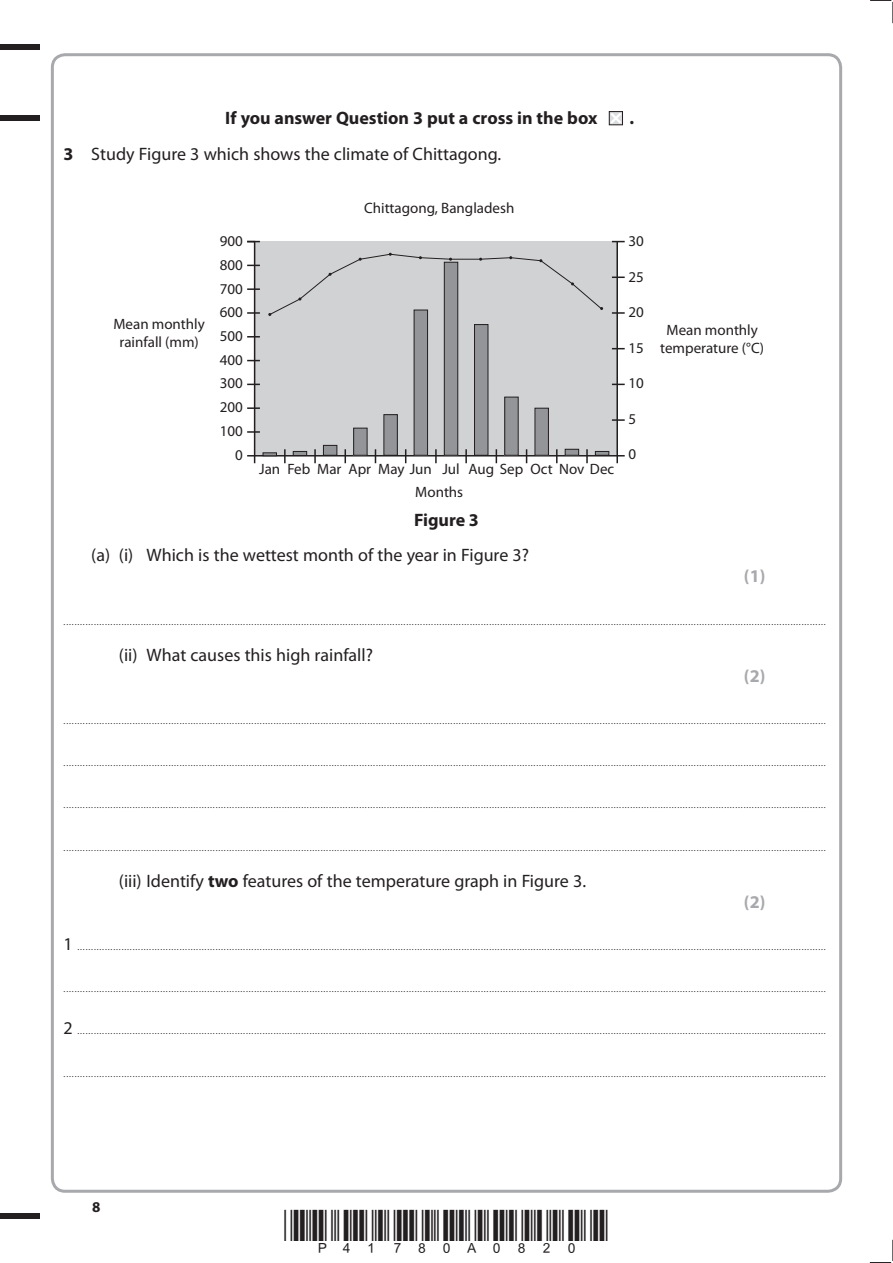
<style>
.page{position:relative;width:893px;height:1263px;background:#fff}
.page>*{position:absolute;margin:0;border:0;box-sizing:border-box;transform-origin:0 0}
.t1{font:18px "Myriad Pro";color:#231f20}
.t2{font:700 18px "Myriad Pro";color:#231f20}
.t3{font:700 18px "Myriad Pro";color:#a8a9ad}
.t4{font:15px/18px "Myriad Pro";color:#231f20;text-align:center}
.t5{font:700 15px "Myriad Pro";color:#231f20}
.t6{font:9px "Myriad Pro";color:#231f20}
.s1{font-weight:700}
.s2{font-size:18px}
</style>
<div class="page">
<div style="left:0;top:44px;width:40px;height:5px;background:#231f20"></div>
<div style="left:0;top:1214px;width:40px;height:5px;background:#231f20"></div>
<svg style="left:870px;top:0;width:23px;height:23px"></svg>
<svg style="left:869px;top:1240px;width:24px;height:23px"></svg>
<svg style="left:253px;top:457px;width:2px;height:6px"></svg>
<svg style="left:314px;top:457px;width:2px;height:6px"></svg>
<svg style="left:344px;top:457px;width:2px;height:6px"></svg>
<svg style="left:465px;top:457px;width:2px;height:6px"></svg>
<svg style="left:495px;top:457px;width:2px;height:6px"></svg>
<svg style="left:616px;top:455px;width:8px;height:8px"></svg>
<svg style="left:618px;top:419px;width:6px;height:2px"></svg>
<svg style="left:618px;top:312px;width:6px;height:2px"></svg>
<svg style="left:247px;top:240px;width:371px;height:217px"></svg>
<div style="left:263px;top:452px;width:14px;height:4px;border:1px solid #231f20"></div>
<div style="left:293px;top:451px;width:14px;height:5px;background:#939598"></div>
<div style="left:293px;top:451px;width:14px;height:5px;border:1px solid #231f20"></div>
<div style="left:323px;top:445px;width:14px;height:10px;background:#939598"></div>
<div style="left:323px;top:445px;width:14px;height:11px;border:1px solid #231f20"></div>
<div style="left:353px;top:428px;width:14px;height:27px;background:#939598"></div>
<div style="left:353px;top:428px;width:14px;height:28px;border:1px solid #231f20"></div>
<div style="left:384px;top:415px;width:13px;height:40px;background:#939598"></div>
<div style="left:414px;top:310px;width:13px;height:145px;background:#939598"></div>
<div style="left:414px;top:310px;width:14px;height:146px;border:1px solid #231f20"></div>
<div style="left:444px;top:262px;width:14px;height:193px;background:#939598"></div>
<div style="left:444px;top:262px;width:14px;height:194px;border:1px solid #231f20"></div>
<div style="left:474px;top:325px;width:14px;height:130px;background:#939598"></div>
<div style="left:474px;top:324px;width:14px;height:132px;border:1px solid #231f20"></div>
<div style="left:504px;top:397px;width:14px;height:58px;background:#939598"></div>
<div style="left:504px;top:397px;width:14px;height:59px;border:1px solid #231f20"></div>
<div style="left:535px;top:408px;width:13px;height:47px;background:#939598"></div>
<div style="left:565px;top:449px;width:13px;height:6px;background:#939598"></div>
<div style="left:565px;top:449px;width:14px;height:7px;border:1px solid #231f20"></div>
<hr style="left:595px;top:451px;width:14px;height:4px;background:#939598">
<div style="left:595px;top:451px;width:14px;height:5px;border:1px solid #231f20"></div>
<svg style="left:268px;top:253px;width:335px;height:63px"></svg>
<div style="left:0;top:116px;width:40px;height:5px;background:#231f20"></div>
<svg style="left:608px;top:111px;width:15px;height:15px"></svg>
<h1 class="t2" style="left:225px;top:111px;width:373px">If you answer Question 3 put a cross in the box</h1>
<h1 class="t2" style="left:629px;top:111px;width:6px">.</h1>
<h1 class="t1" style="left:64px;top:147px;width:439px"><span class="s1">3</span> Study Figure 3 which shows the climate of Chittagong.</h1>
<h2 class="t4" style="left:220px;top:233px;width:25px">900</h2>
<h2 class="t4" style="left:220px;top:257px;width:25px">800</h2>
<h2 class="t4" style="left:220px;top:280px;width:25px">700</h2>
<h2 class="t4" style="left:364px;top:199px;width:152px">Chittagong, Bangladesh</h2>
<h2 class="t4" style="left:628px;top:233px;width:17px">30</h2>
<h2 class="t4" style="left:628px;top:269px;width:17px">25</h2>
<h2 class="t4" style="left:628px;top:304px;width:17px">20</h2>
<h2 class="t4" style="left:220px;top:304px;width:25px">600</h2>
<h2 class="t4" style="left:113px;top:316px;width:93px">Mean monthly rainfall (mm)</h2>
<h2 class="t4" style="left:660px;top:322px;width:105px">Mean monthly temperature (°C)</h2>
<h2 class="t4" style="left:220px;top:328px;width:25px">500</h2>
<h2 class="t4" style="left:628px;top:340px;width:17px">15</h2>
<h2 class="t4" style="left:220px;top:352px;width:25px">400</h2>
<h2 class="t4" style="left:220px;top:375px;width:25px">300</h2>
<h2 class="t4" style="left:220px;top:399px;width:25px">200</h2>
<h2 class="t4" style="left:220px;top:423px;width:25px">100</h2>
<h2 class="t4" style="left:235px;top:446px;width:9px">0</h2>
<h2 class="t4" style="left:415px;top:458px;width:49px;line-height:23.1px;text-align:left;text-indent:-128px">Feb Mar Apr May Jun<br>Months</h2>
<h2 class="t4" style="left:442px;top:461px;width:173px">Jul Aug Sep Oct Nov Dec</h2>
<h1 class="t2" style="left:414px;top:513px;width:66px">Figure 3</h1>
<h1 class="t1" style="left:91px;top:549px;width:439px">(a) (i) Which is the wettest month of the year in Figure 3?</h1>
<h2 class="t4" style="left:259px;top:461px;width:23px">Jan</h2>
<h2 class="t4" style="left:628px;top:375px;width:17px">10</h2>
<h2 class="t4" style="left:628px;top:411px;width:9px">5</h2>
<h2 class="t4" style="left:628px;top:446px;width:9px">0</h2>
<h1 class="t3" style="left:743px;top:570px;width:23px">(1)</h1>
<p class="t6" style="left:64px;top:618px;width:763px">....................................................................................................................................................................................................................................................................................</p>
<h1 class="t1" style="left:119px;top:648px;width:256px">(ii) What causes this high rainfall?</h1>
<h1 class="t3" style="left:744px;top:669px;width:23px">(2)</h1>
<p class="t6" style="left:64px;top:718px;width:763px">....................................................................................................................................................................................................................................................................................</p>
<p class="t6" style="left:64px;top:760px;width:763px">....................................................................................................................................................................................................................................................................................</p>
<p class="t6" style="left:64px;top:802px;width:763px">....................................................................................................................................................................................................................................................................................</p>
<p class="t6" style="left:64px;top:844px;width:763px">....................................................................................................................................................................................................................................................................................</p>
<h1 class="t1" style="left:119px;top:874px;width:468px">(iii) Identify <span class="s1">two</span> features of the temperature graph in Figure 3.</h1>
<h1 class="t3" style="left:744px;top:895px;width:23px">(2)</h1>
<p class="t6" style="left:64px;top:944px;width:763px"><span class="s2">1</span> ...............................................................................................................................................................................................................................................................................</p>
<p class="t6" style="left:64px;top:986px;width:763px">....................................................................................................................................................................................................................................................................................</p>
<p class="t6" style="left:64px;top:1028px;width:763px"><span class="s2">2</span> ...............................................................................................................................................................................................................................................................................</p>
<p class="t6" style="left:64px;top:1070px;width:763px">....................................................................................................................................................................................................................................................................................</p>
<h2 class="t5" style="left:92px;top:1201px;width:10px">8</h2>
</div>
